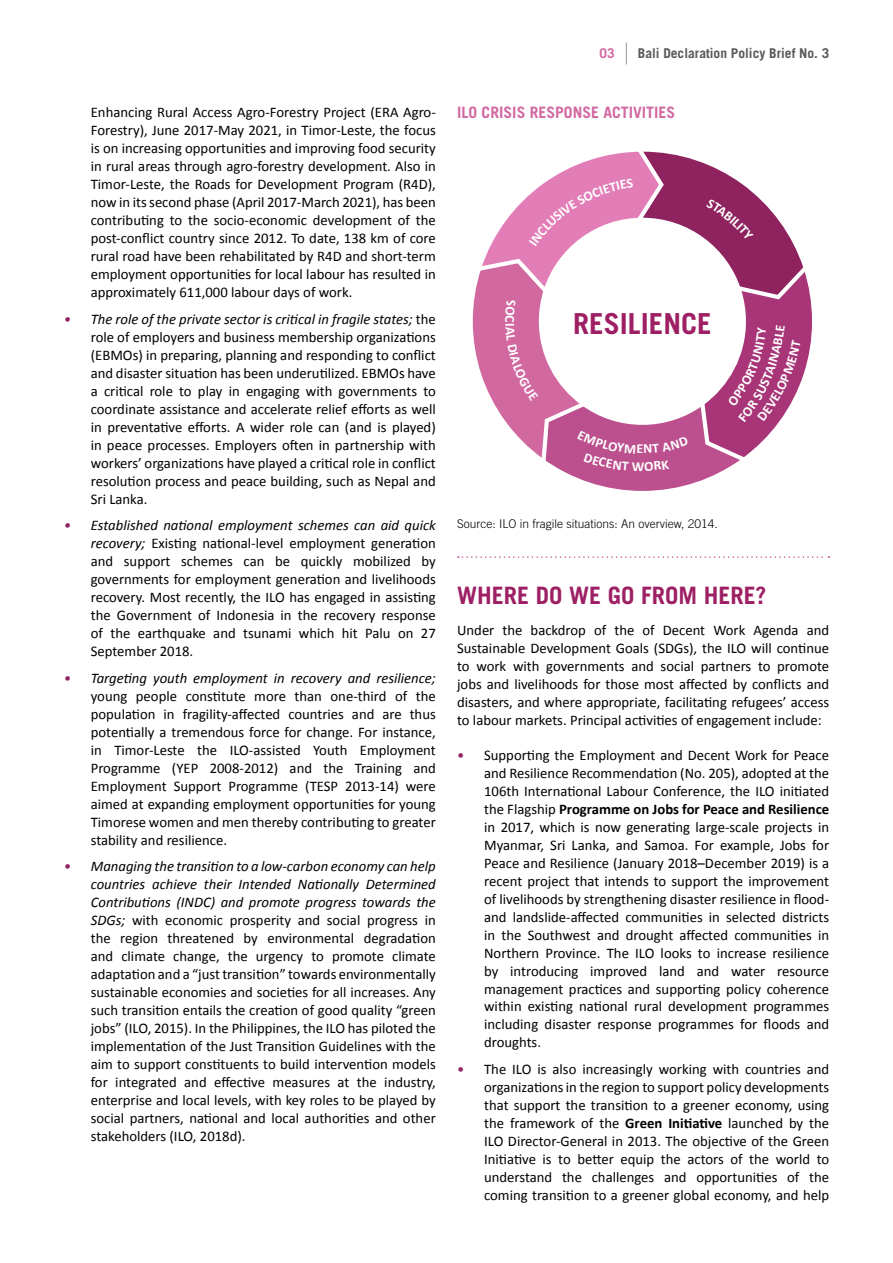
<style>
.page{position:relative;width:893px;height:1263px;background:#fff}
.page>*{position:absolute;margin:0;border:0;box-sizing:border-box;transform-origin:0 0}
.t1{font:700 28.95px "Trade Gothic";color:#9e1f63}
.t2{font:700 24px "Trade Gothic";color:#9e2064}
.t3{font:700 15.75px "Trade Gothic";color:#d269a1}
.t4{font:14.7px/18px "Calibri";color:#000;text-align:justify}
.t5{font:700 13.8px "Calibri";color:#fff}
.t6{font:700 13.5px "Trade Gothic";color:#58595b}
.t7{font:700 13.5px "Trade Gothic";color:#d269a1}
.t8{font:300 12px "Trade Gothic";color:#000}
.s1{font-style:italic;color:#902461}
.s2{font-style:italic}
.s3{color:#902461}
.s4{font-weight:700}
</style>
<div class="page">
<svg style="left:626px;top:43px;width:1px;height:21px"></svg>
<svg style="left:458px;top:556px;width:371px;height:2px"></svg>
<svg style="left:473px;top:151px;width:339px;height:340px"></svg>
<p class="t4" style="left:91px;top:103px;width:347px">Enhancing Rural Access Agro-Forestry Project (ERA Agro-Forestry), June 2017-May 2021, in Timor-Leste, the focus is on increasing opportunities and improving food security in rural areas through agro-forestry development. Also in Timor-Leste, the Roads for Development Program (R4D), now in its second phase (April 2017-March 2021), has been contributing to the socio-economic development of the post-conflict country since 2012. To date, 138 km of core rural road have been rehabilitated by R4D and short-term employment opportunities for local labour has resulted in approximately 611,000 labour days of work.</p>
<p class="t4" style="left:91px;top:309px;width:347px;text-indent:-27px"><span class="s1">•</span> <span class="s2">The role of the private sector is critical in fragile states;</span> the role of employers and business membership organizations (EBMOs) in preparing, planning and responding to conflict and disaster situation has been underutilized. EBMOs have a critical role to play in engaging with governments to coordinate assistance and accelerate relief efforts as well in preventative efforts. A wider role can (and is played) in peace processes. Employers often in partnership with workers’ organizations have played a critical role in conflict resolution process and peace building, such as Nepal and Sri Lanka.</p>
<p class="t4" style="left:91px;top:516px;width:347px;text-indent:-27px"><span class="s1">•</span> <span class="s2">Established national employment schemes can aid quick recovery;</span> Existing national-level employment generation and support schemes can be quickly mobilized by governments for employment generation and livelihoods recovery. Most recently, the ILO has engaged in assisting the Government of Indonesia in the recovery response of the earthquake and tsunami which hit Palu on 27<br>September 2018.</p>
<p class="t4" style="left:91px;top:668px;width:347px;text-indent:-27px"><span class="s1">•</span> <span class="s2">Targeting youth employment in recovery and resilience; </span>young people constitute more than one-third of the population in fragility-affected countries and are thus potentially a tremendous force for change. For instance, in Timor-Leste the ILO-assisted Youth Employment Programme (YEP 2008-2012) and the Training and Employment Support Programme (TESP 2013-14) were aimed at expanding employment opportunities for young Timorese women and men thereby contributing to greater stability and resilience.</p>
<p class="t4" style="left:91px;top:857px;width:347px;text-indent:-27px"><span class="s1">•</span> <span class="s2">Managing the transition to a low-carbon economy can help countries achieve their Intended Nationally Determined Contributions (INDC) and promote progress towards the SDGs;</span> with economic prosperity and social progress in the region threatened by environmental degradation and climate change, the urgency to promote climate adaptation and a “just transition” towards environmentally sustainable economies and societies for all increases. Any such transition entails the creation of good quality “green jobs” (ILO, 2015). In the Philippines, the ILO has piloted the implementation of the Just Transition Guidelines with the aim to support constituents to build intervention models for integrated and effective measures at the industry, enterprise and local levels, with key roles to be played by social partners, national and local authorities and other stakeholders (ILO, 2018d).</p>
<p class="t7" style="left:600px;top:45px;width:17px">03</p>
<p class="t6" style="left:638px;top:45px;width:193px">Bali Declaration Policy Brief No. 3</p>
<p class="t3" style="left:457px;top:103px;width:219px">ILO CRISIS RESPONSE ACTIVITIES</p>
<h1 class="t1" style="left:573px;top:306px;width:140px">RESILIENCE</h1>
<p class="t5" style="left:636px;top:440px;width:8px">E</p>
<p class="t8" style="left:457px;top:516px;width:262px">Source: ILO in fragile situations: An overview, 2014.</p>
<h2 class="t2" style="left:457px;top:580px;width:311px">WHERE DO WE GO FROM HERE?</h2>
<p class="t4" style="left:457px;top:620px;width:374px">Under the backdrop of the of Decent Work Agenda and Sustainable Development Goals (SDGs), the ILO will continue to work with governments and social partners to promote jobs and livelihoods for those most affected by conflicts and disasters, and where appropriate, facilitating refugees’ access to labour markets. Principal activities of engagement include:</p>
<p class="t4" style="left:484px;top:745px;width:347px;text-indent:-27px"><span class="s3">•</span> Supporting the Employment and Decent Work for Peace and Resilience Recommendation (No. 205), adopted at the 106th International Labour Conference, the ILO initiated the Flagship <span class="s4">Programme on Jobs for Peace and Resilience </span>in 2017, which is now generating large-scale projects in Myanmar, Sri Lanka, and Samoa. For example, Jobs for Peace and Resilience (January 2018–December 2019) is a recent project that intends to support the improvement of livelihoods by strengthening disaster resilience in flood&shy;and landslide-affected communities in selected districts in the Southwest and drought affected communities in Northern Province. The ILO looks to increase resilience by introducing improved land and water resource management practices and supporting policy coherence within existing national rural development programmes including disaster response programmes for floods and droughts.</p>
<p class="t4" style="left:484px;top:1059px;width:347px;text-indent:-27px"><span class="s3">•</span> The ILO is also increasingly working with countries and organizations in the region to support policy developments that support the transition to a greener economy, using the framework of the <span class="s4">Green Initiative</span> launched by the ILO Director-General in 2013. The objective of the Green Initiative is to better equip the actors of the world to understand the challenges and opportunities of the coming transition to a greener global economy, and help</p>
</div>
